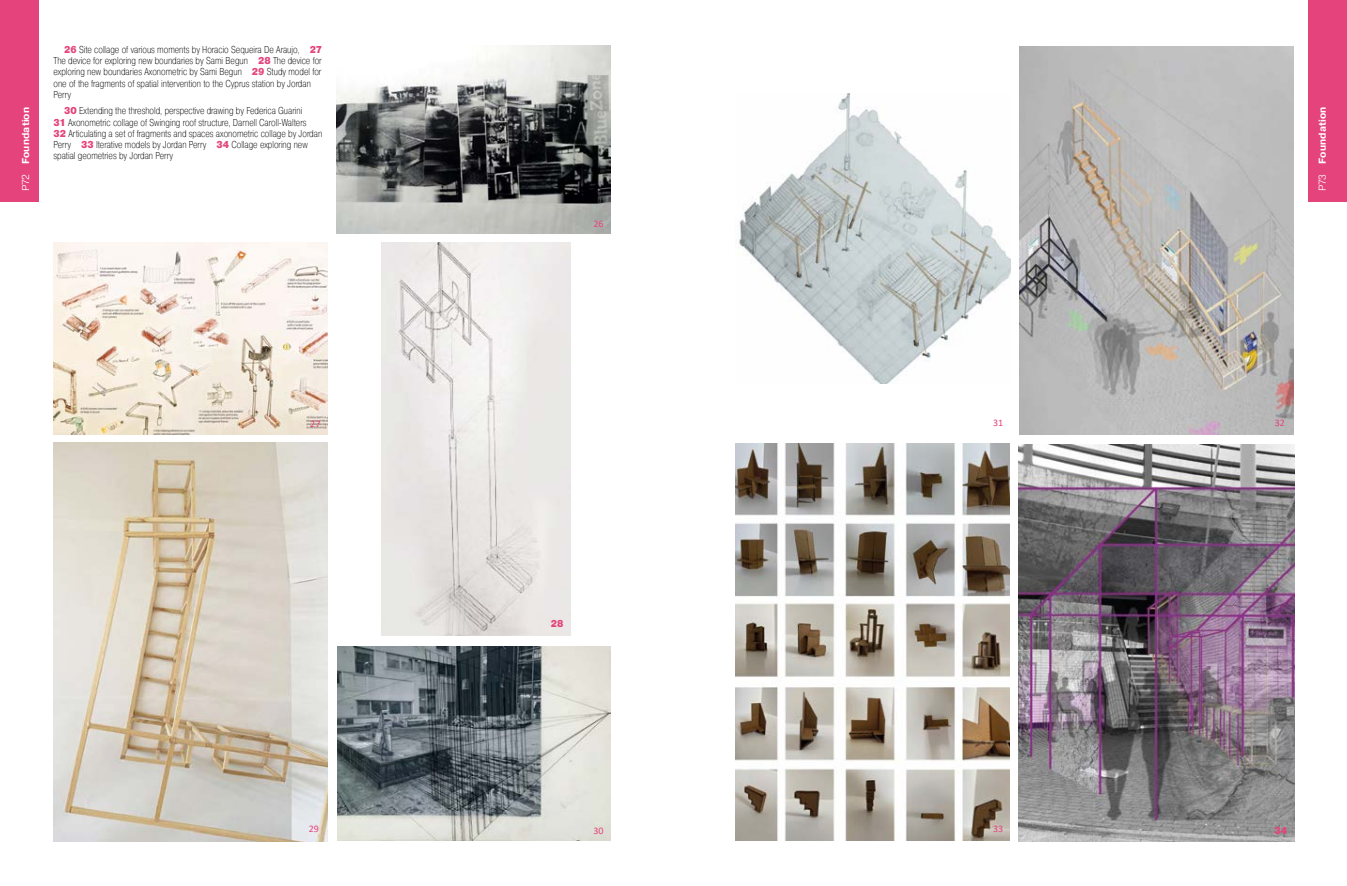
<style>
.page{position:relative;width:1347px;height:886px;background:#fff}
.page>*{position:absolute;margin:0;border:0;box-sizing:border-box;transform-origin:0 0}
.t1{font:200 10px/11.2px "Pragmatica Cond";color:#000}
.t2{font:700 10px "Pragmatica";letter-spacing:.01em;color:#fff}
.t3{font:10px "Calibri";color:#e4437b}
.t4{font:900 10px "Pragmatica Cond";color:#e4437b}
.s1{font-weight:300}
.s2{font-weight:900;color:#e4437b}
</style>
<div class="page">
<div style="left:1307px;top:0;width:39px;height:202px;background:#e4437b"></div>
<div style="left:0;top:0;width:39px;height:202px;background:#e4437b"></div>
<img style="left:736px;top:93px;width:274px;height:291px">
<img style="left:736px;top:444px;width:273px;height:397px">
<img style="left:336px;top:45px;width:274px;height:189px">
<img style="left:1019px;top:445px;width:275px;height:396px">
<img style="left:1019px;top:47px;width:274px;height:387px">
<img style="left:53px;top:443px;width:274px;height:398px">
<img style="left:381px;top:242px;width:189px;height:394px">
<img style="left:54px;top:242px;width:273px;height:192px">
<img style="left:337px;top:646px;width:274px;height:195px">
<p class="t2" style="left:19px;top:191px;width:86px;rotate:-90deg"><span class="s1">P72</span> Foundation</p>
<p class="t1" style="left:54px;top:44px;width:270px;text-indent:11px"><span class="s2">26</span> Site collage of various moments by Horacio Sequeira De Araujo, <span class="s2">27<br></span>The device for exploring new boundaries by Sami Begun <span class="s2">28</span> The device for exploring new boundaries Axonometric by Sami Begun <span class="s2">29</span> Study model for one of the fragments of spatial intervention to the Cyprus station by Jordan Perry</p>
<p class="t1" style="left:54px;top:105px;width:270px;text-indent:11px"><span class="s2">30</span> Extending the threshold, perspective drawing by Federica Guarini<br><span class="s2">31</span> Axonometric collage of Swinging roof structure, Darnell Caroll-Walters<br><span class="s2">32</span> Articulating a set of fragments and spaces axonometric collage by Jordan Perry <span class="s2">33</span> Iterative models by Jordan Perry <span class="s2">34</span> Collage exploring new spatial geometries by Jordan Perry</p>
<p class="t3" style="left:593px;top:217px;width:12px">26</p>
<p class="t3" style="left:310px;top:417px;width:12px">27</p>
<p class="t3" style="left:993px;top:416px;width:12px">31</p>
<p class="t4" style="left:551px;top:617px;width:14px">28</p>
<p class="t2" style="left:1315px;top:191px;width:86px;rotate:-90deg"><span class="s1">P73</span> Foundation</p>
<p class="t3" style="left:1274px;top:415px;width:12px">32</p>
<p class="t3" style="left:309px;top:822px;width:12px">29</p>
<p class="t3" style="left:593px;top:823px;width:12px">30</p>
<p class="t3" style="left:583px;top:822px;width:19px">a.30</p>
<p class="t3" style="left:993px;top:822px;width:12px">33</p>
<p class="t4" style="left:591px;top:824px;width:14px">13</p>
<p class="t4" style="left:1274px;top:824px;width:14px">34</p>
</div>
